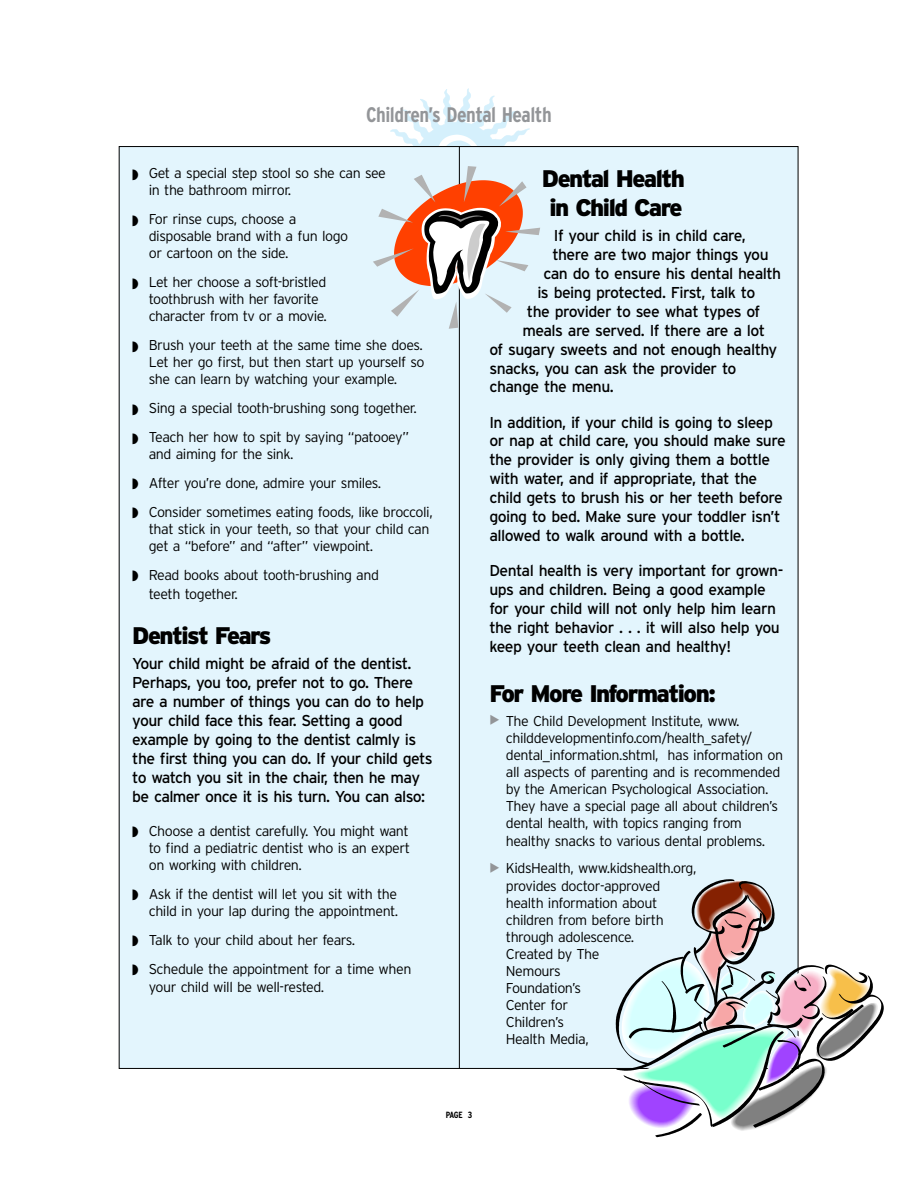
<style>
.page{position:relative;width:918px;height:1188px;background:#fff}
.page>*{position:absolute;margin:0;border:0;box-sizing:border-box;transform-origin:0 0}
.t1{font:900 24px/28.8px "Interstate";letter-spacing:-.065em;color:#000;text-align:center}
.t2{font:700 condensed 21px "Interstate";letter-spacing:-.025em;color:#939598}
.t3{font:15.75px/18.9px "Interstate";letter-spacing:-.035em;color:#000}
.t4{font:300 14.25px/17.1px "Interstate";letter-spacing:-.035em;color:#000}
.t5{font:700 condensed 9px "Interstate";color:#000}
.s1{color:#939598}
</style>
<div class="page">
<svg style="left:390px;top:88px;width:140px;height:58px"></svg>
<div style="left:119px;top:146px;width:679px;height:922px;background:#e3f5fd"></div>
<hr style="left:459px;top:147px;width:1px;height:921px;background:#000">
<svg style="left:616px;top:879px;width:268px;height:258px"></svg>
<svg style="left:373px;top:166px;width:167px;height:163px"></svg>
<h2 class="t2" style="left:366px;top:103px;width:187px">Children’s Dental Health</h2>
<p class="t4" style="left:149px;top:165px;width:239px">Get a special step stool so she can see in the bathroom mirror.</p>
<p class="t4" style="left:149px;top:211px;width:201px">For rinse cups, choose a disposable brand with a fun logo or cartoon on the side.</p>
<p class="t4" style="left:149px;top:274px;width:180px">Let her choose a soft-bristled toothbrush with her favorite character from tv or a movie.</p>
<p class="t4" style="left:149px;top:337px;width:277px;text-align:justify">Brush your teeth at the same time she does.<br>Let her go first, but then start up yourself so she can learn by watching your example.</p>
<p class="t4" style="left:149px;top:394px;width:270px;line-height:28.8px">Sing a special tooth-brushing song together.<br>Teach her how to spit by saying “patooey”</p>
<p class="t4" style="left:149px;top:440px;width:285px;line-height:28.8px">and aiming for the sink.<br>After you’re done, admire your smiles.<br>Consider sometimes eating foods, like broccoli,</p>
<p class="t4" style="left:149px;top:520px;width:282px">that stick in your teeth, so that your child can get a “before” and “after” viewpoint.</p>
<p class="t4" style="left:149px;top:565px;width:232px;line-height:18.9px">Read books about tooth-brushing and teeth together.</p>
<h1 class="t1" style="left:132px;top:621px;width:141px">Dentist Fears</h1>
<p class="t3" style="left:132px;top:654px;width:302px">Your child might be afraid of the dentist.<br>Perhaps, you too, prefer not to go. There are a number of things you can do to help your child face this fear. Setting a good example by going to the dentist calmly is the first thing you can do. If your child gets to watch you sit in the chair, then he may be calmer once it is his turn. You can also:</p>
<p class="t4" style="left:149px;top:822px;width:263px;text-align:justify">Choose a dentist carefully. You might want to find a pediatric dentist who is an expert on working with children.</p>
<p class="t4" style="left:149px;top:885px;width:251px">Ask if the dentist will let you sit with the child in your lap during the appointment.</p>
<p class="t4" style="left:149px;top:925px;width:264px;line-height:28.8px">Talk to your child about her fears.<br>Schedule the appointment for a time when</p>
<p class="t4" style="left:149px;top:979px;width:177px">your child will be well-rested.</p>
<p class="t5" style="left:446px;top:1109px;width:19px">page</p>
<h1 class="t1" style="left:542px;top:164px;width:145px">Dental Health in Child Care</h1>
<p class="t3" style="left:554px;top:226px;width:193px">If your child is in child care,</p>
<p class="t3" style="left:552px;top:245px;width:218px">there are two major things you</p>
<p class="t3" style="left:543px;top:264px;width:239px">can do to ensure his dental health</p>
<p class="t3" style="left:537px;top:283px;width:220px">is being protected. First, talk to</p>
<p class="t3" style="left:527px;top:302px;width:235px">the provider to see what types of</p>
<p class="t3" style="left:522px;top:321px;width:244px">meals are served. If there are a lot</p>
<p class="t3" style="left:489px;top:340px;width:289px">of sugary sweets and not enough healthy</p>
<p class="t3" style="left:489px;top:358px;width:249px">snacks, you can ask the provider to</p>
<p class="t3" style="left:489px;top:377px;width:126px">change the menu.</p>
<p class="t3" style="left:489px;top:412px;width:298px">In addition, if your child is going to sleep or nap at child care, you should make sure the provider is only giving them a bottle with water, and if appropriate, that the child gets to brush his or her teeth before going to bed. Make sure your toddler isn’t allowed to walk around with a bottle.</p>
<p class="t3" style="left:489px;top:561px;width:296px">Dental health is very important for grown&shy;ups and children. Being a good example for your child will not only help him learn the right behavior . . . it will also help you keep your teeth clean and healthy!</p>
<h1 class="t1" style="left:489px;top:679px;width:228px">For More Information:</h1>
<p class="t4" style="left:506px;top:712px;width:279px;text-indent:-16px"><span class="s1">◆</span> The Child Development Institute, www. childdevelopmentinfo.com/health_safety/ dental_information.shtml, has information on all aspects of parenting and is recommended by the American Psychological Association.<br>They have a special page all about children’s dental health, with topics ranging from healthy snacks to various dental problems.</p>
<p class="t4" style="left:506px;top:860px;width:192px;text-indent:-16px"><span class="s1">◆</span> KidsHealth, www.kidshealth.org, provides doctor-approved health information about children from before birth through adolescence.<br>Created by The<br>Nemours<br>Foundation’s<br>Center for<br>Children’s<br>Health Media,</p>
</div>
